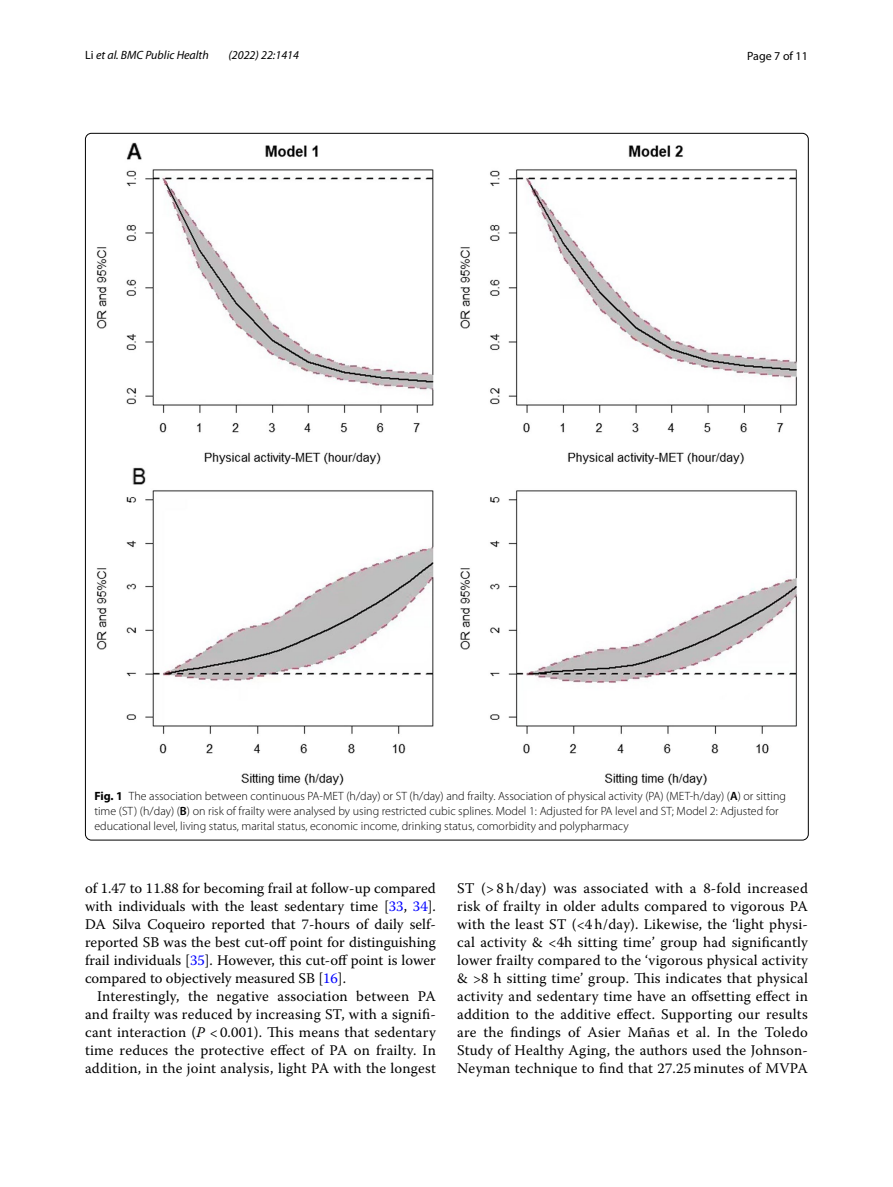
<style>
.page{position:relative;width:893px;height:1187px;background:#fff}
.page>*{position:absolute;margin:0;border:0;box-sizing:border-box;transform-origin:0 0}
.t1{font:14.7px/18px "Warnock Pro";letter-spacing:.015em;color:#000;text-align:justify}
.t2{font:300 12px/15px "Myriad Pro";color:#000}
.t3{font:italic 12px "Myriad Pro";color:#000}
.t4{font:12px "Myriad Pro";color:#000}
.s1{font-style:normal}
.s2{font-weight:700}
.s3{font-weight:600}
.s4{color:#00f}
.s5{font-family:"Warnock Pro It 2"}
</style>
<div class="page">
<img style="left:97px;top:142px;width:700px;height:643px">
<p class="t3" style="left:85px;top:48px;width:125px"><span class="s1">Li</span> et al. BMC Public Health</p>
<p class="t3" style="left:228px;top:48px;width:72px">(2022) 22:1414</p>
<p class="t4" style="left:747px;top:48px;width:62px">Page 7 of 11</p>
<p class="t2" style="left:94px;top:789px;width:693px"><span class="s2">Fig. 1</span> The association between continuous PA-MET (h/day) or ST (h/day) and frailty. Association of physical activity (PA) (MET-h/day) (<span class="s3">A</span>) or sitting time (ST) (h/day) (<span class="s3">B</span>) on risk of frailty were analysed by using restricted cubic splines. Model 1: Adjusted for PA level and ST; Model 2: Adjusted for educational level, living status, marital status, economic income, drinking status, comorbidity and polypharmacy</p>
<p class="t1" style="left:85px;top:879px;width:352px">of 1.47 to 11.88 for becoming frail at follow-up compared with individuals with the least sedentary time [<span class="s4">33</span>, <span class="s4">34</span>].<br>DA Silva Coqueiro reported that 7-hours of daily self&shy;reported SB was the best cut-off point for distinguishing frail individuals [<span class="s4">35</span>]. However, this cut-off point is lower compared to objectively measured SB [<span class="s4">16</span>].</p>
<p class="t1" style="left:85px;top:987px;width:352px;text-indent:12px">Interestingly, the negative association between PA and frailty was reduced by increasing ST, with a signifi&shy;cant interaction (<span class="s5">P</span> &lt; 0.001). This means that sedentary time reduces the protective effect of PA on frailty. In addition, in the joint analysis, light PA with the longest</p>
<p class="t1" style="left:457px;top:879px;width:352px">ST (&gt; 8 h/day) was associated with a 8-fold increased risk of frailty in older adults compared to vigorous PA with the least ST (&lt;4 h/day). Likewise, the ‘light physi&shy;cal activity &amp; &lt;4h sitting time’ group had significantly lower frailty compared to the ‘vigorous physical activity &amp; &gt;8 h sitting time’ group. This indicates that physical activity and sedentary time have an offsetting effect in addition to the additive effect. Supporting our results are the findings of Asier Mañas et al. In the Toledo Study of Healthy Aging, the authors used the Johnson-Neyman technique to find that 27.25 minutes of MVPA</p>
</div>
